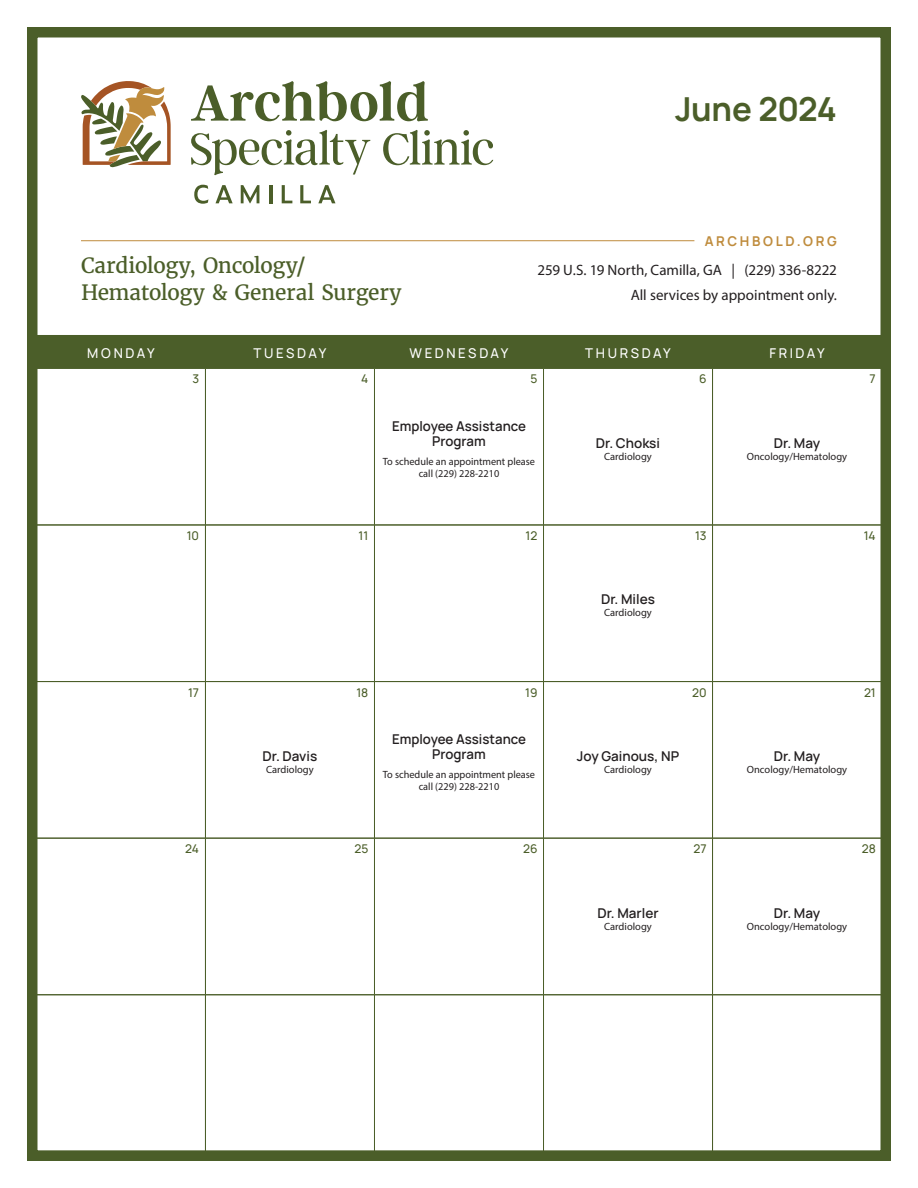
<style>
.page{position:relative;width:918px;height:1188px;background:#fff}
.page>*{position:absolute;margin:0;border:0;box-sizing:border-box;transform-origin:0 0}
.t1{font:700 33px "Manrope";letter-spacing:-.015em;color:#4b5e29}
.Specialties{font:21px/27px "Merriweather";letter-spacing:-.015em;color:#4b5e29}
.Address{font:15px "Myriad Pro";color:#231f20}
.Copy{font:600 13.5px/15px "Manrope";color:#231f20;text-align:center}
.t2{font:500 13.5px "Manrope";letter-spacing:.195em;color:#fff}
.t3{font:700 13.5px "Manrope";letter-spacing:.2em;color:#bf8c3d}
.t4{font:500 12px "Manrope";color:#4b5e29}
.Copy-2{font:10.5px/12px "Myriad Pro";color:#231f20;text-align:center}
</style>
<div class="page">
<div style="left:38px;top:335px;width:842px;height:33px;background:#4b5e29"></div>
<div style="left:27px;top:27px;width:864px;height:1134px;border:10px solid #4b5e29"></div>
<hr style="left:81px;top:240px;width:613px;height:1px;background:#bf8c3d">
<svg style="left:191px;top:81px;width:237px;height:40px"></svg>
<svg style="left:81px;top:81px;width:90px;height:86px"></svg>
<svg style="left:191px;top:130px;width:179px;height:45px"></svg>
<svg style="left:383px;top:130px;width:110px;height:35px"></svg>
<svg style="left:194px;top:185px;width:14px;height:19px"></svg>
<svg style="left:216px;top:185px;width:17px;height:18px"></svg>
<svg style="left:241px;top:185px;width:18px;height:18px"></svg>
<hr style="left:269px;top:185px;width:3px;height:18px;background:#4b5e29">
<svg style="left:282px;top:185px;width:10px;height:18px"></svg>
<svg style="left:300px;top:185px;width:11px;height:18px"></svg>
<svg style="left:318px;top:185px;width:17px;height:18px"></svg>
<hr style="left:36px;top:369px;width:1px;height:156px;background:#4b5e29">
<hr style="left:36px;top:525px;width:1px;height:156px;background:#4b5e29">
<hr style="left:36px;top:682px;width:1px;height:156px;background:#4b5e29">
<hr style="left:36px;top:839px;width:1px;height:155px;background:#4b5e29">
<hr style="left:36px;top:995px;width:1px;height:156px;background:#4b5e29">
<hr style="left:36px;top:368px;width:169px;height:1px;background:#4b5e29">
<hr style="left:205px;top:368px;width:169px;height:1px;background:#4b5e29">
<hr style="left:374px;top:368px;width:170px;height:1px;background:#4b5e29">
<hr style="left:544px;top:368px;width:169px;height:1px;background:#4b5e29">
<hr style="left:713px;top:368px;width:169px;height:1px;background:#4b5e29">
<hr style="left:205px;top:369px;width:1px;height:156px;background:#4b5e29">
<hr style="left:374px;top:369px;width:1px;height:156px;background:#4b5e29">
<hr style="left:543px;top:369px;width:1px;height:156px;background:#4b5e29">
<hr style="left:712px;top:369px;width:1px;height:156px;background:#4b5e29">
<hr style="left:881px;top:369px;width:1px;height:156px;background:#4b5e29">
<hr style="left:205px;top:525px;width:1px;height:156px;background:#4b5e29">
<hr style="left:374px;top:525px;width:1px;height:156px;background:#4b5e29">
<hr style="left:543px;top:525px;width:1px;height:156px;background:#4b5e29">
<hr style="left:712px;top:525px;width:1px;height:156px;background:#4b5e29">
<hr style="left:881px;top:525px;width:1px;height:156px;background:#4b5e29">
<hr style="left:205px;top:682px;width:1px;height:156px;background:#4b5e29">
<hr style="left:374px;top:682px;width:1px;height:156px;background:#4b5e29">
<hr style="left:543px;top:682px;width:1px;height:156px;background:#4b5e29">
<hr style="left:712px;top:682px;width:1px;height:156px;background:#4b5e29">
<hr style="left:881px;top:682px;width:1px;height:156px;background:#4b5e29">
<hr style="left:205px;top:839px;width:1px;height:155px;background:#4b5e29">
<hr style="left:374px;top:839px;width:1px;height:155px;background:#4b5e29">
<hr style="left:543px;top:839px;width:1px;height:155px;background:#4b5e29">
<hr style="left:712px;top:839px;width:1px;height:155px;background:#4b5e29">
<hr style="left:881px;top:839px;width:1px;height:155px;background:#4b5e29">
<hr style="left:205px;top:995px;width:1px;height:156px;background:#4b5e29">
<hr style="left:374px;top:995px;width:1px;height:156px;background:#4b5e29">
<hr style="left:543px;top:995px;width:1px;height:156px;background:#4b5e29">
<hr style="left:712px;top:995px;width:1px;height:156px;background:#4b5e29">
<hr style="left:881px;top:995px;width:1px;height:156px;background:#4b5e29">
<hr style="left:36px;top:525px;width:169px;height:1px;background:#4b5e29">
<hr style="left:205px;top:525px;width:169px;height:1px;background:#4b5e29">
<hr style="left:374px;top:525px;width:170px;height:1px;background:#4b5e29">
<hr style="left:544px;top:525px;width:169px;height:1px;background:#4b5e29">
<hr style="left:713px;top:525px;width:169px;height:1px;background:#4b5e29">
<hr style="left:36px;top:681px;width:169px;height:1px;background:#4b5e29">
<hr style="left:205px;top:681px;width:169px;height:1px;background:#4b5e29">
<hr style="left:374px;top:681px;width:170px;height:1px;background:#4b5e29">
<hr style="left:544px;top:681px;width:169px;height:1px;background:#4b5e29">
<hr style="left:713px;top:681px;width:169px;height:1px;background:#4b5e29">
<hr style="left:36px;top:838px;width:169px;height:1px;background:#4b5e29">
<hr style="left:205px;top:838px;width:169px;height:1px;background:#4b5e29">
<hr style="left:374px;top:838px;width:170px;height:1px;background:#4b5e29">
<hr style="left:544px;top:838px;width:169px;height:1px;background:#4b5e29">
<hr style="left:713px;top:838px;width:169px;height:1px;background:#4b5e29">
<hr style="left:36px;top:994px;width:169px;height:1px;background:#4b5e29">
<hr style="left:205px;top:994px;width:169px;height:1px;background:#4b5e29">
<hr style="left:374px;top:994px;width:170px;height:1px;background:#4b5e29">
<hr style="left:544px;top:994px;width:169px;height:1px;background:#4b5e29">
<hr style="left:713px;top:994px;width:169px;height:1px;background:#4b5e29">
<hr style="left:36px;top:1151px;width:169px;height:1px;background:#4b5e29">
<hr style="left:205px;top:1151px;width:169px;height:1px;background:#4b5e29">
<hr style="left:374px;top:1151px;width:170px;height:1px;background:#4b5e29">
<hr style="left:544px;top:1151px;width:169px;height:1px;background:#4b5e29">
<hr style="left:713px;top:1151px;width:169px;height:1px;background:#4b5e29">
<h1 class="t1" style="left:675px;top:85px;width:163px">June 2024</h1>
<p class="Specialties" style="left:81px;top:252px;width:322px">Cardiology, Oncology/<br>Hematology &amp; General Surgery</p>
<p class="t3" style="left:705px;top:231px;width:134px">ARCHBOLD.ORG</p>
<p class="Address" style="left:538px;top:261px;width:301px">259 U.S. 19 North, Camilla, GA | (229) 336-8222</p>
<p class="Address" style="left:631px;top:285px;width:208px">All services by appointment only.</p>
<p class="t2" style="left:87px;top:343px;width:69px">MONDAY</p>
<p class="t2" style="left:254px;top:343px;width:74px">TUESDAY</p>
<p class="t2" style="left:410px;top:343px;width:100px">WEDNESDAY</p>
<p class="t2" style="left:585px;top:343px;width:87px">THURSDAY</p>
<p class="t2" style="left:769px;top:343px;width:57px">FRIDAY</p>
<p class="t4" style="left:192px;top:371px;width:8px">3</p>
<p class="t4" style="left:361px;top:371px;width:9px">4</p>
<p class="t4" style="left:531px;top:371px;width:8px">5</p>
<p class="t4" style="left:699px;top:371px;width:9px">6</p>
<p class="t4" style="left:870px;top:371px;width:8px">7</p>
<p class="Copy" style="left:392px;top:418px;width:135px">Employee Assistance<br>Program</p>
<p class="Copy-2" style="left:383px;top:455px;width:154px">To schedule an appointment please call (229) 228-2210</p>
<p class="Copy" style="left:596px;top:435px;width:66px">Dr. Choksi</p>
<p class="Copy-2" style="left:604px;top:450px;width:49px">Cardiology</p>
<p class="Copy" style="left:774px;top:435px;width:48px">Dr. May</p>
<p class="Copy-2" style="left:747px;top:450px;width:102px">Oncology/Hematology</p>
<p class="t4" style="left:187px;top:527px;width:14px">10</p>
<p class="t4" style="left:359px;top:527px;width:11px">11</p>
<p class="t4" style="left:526px;top:527px;width:13px">12</p>
<p class="t4" style="left:695px;top:527px;width:13px">13</p>
<p class="t4" style="left:864px;top:527px;width:14px">14</p>
<p class="Copy" style="left:601px;top:591px;width:55px">Dr. Miles</p>
<p class="Copy-2" style="left:604px;top:607px;width:49px">Cardiology</p>
<p class="t4" style="left:188px;top:684px;width:13px">17</p>
<p class="t4" style="left:356px;top:684px;width:13px">18</p>
<p class="t4" style="left:525px;top:684px;width:14px">19</p>
<p class="t4" style="left:692px;top:684px;width:16px">20</p>
<p class="t4" style="left:864px;top:684px;width:13px">21</p>
<p class="Copy" style="left:263px;top:748px;width:56px">Dr. Davis</p>
<p class="Copy-2" style="left:266px;top:763px;width:49px">Cardiology</p>
<p class="Copy" style="left:392px;top:731px;width:135px">Employee Assistance<br>Program</p>
<p class="Copy-2" style="left:383px;top:768px;width:154px">To schedule an appointment please call (229) 228-2210</p>
<p class="Copy" style="left:577px;top:748px;width:104px">Joy Gainous, NP</p>
<p class="Copy-2" style="left:604px;top:763px;width:49px">Cardiology</p>
<p class="Copy" style="left:774px;top:748px;width:48px">Dr. May</p>
<p class="Copy-2" style="left:747px;top:763px;width:102px">Oncology/Hematology</p>
<p class="t4" style="left:185px;top:841px;width:15px">24</p>
<p class="t4" style="left:354px;top:841px;width:15px">25</p>
<p class="t4" style="left:523px;top:841px;width:16px">26</p>
<p class="t4" style="left:694px;top:841px;width:15px">27</p>
<p class="t4" style="left:862px;top:841px;width:16px">28</p>
<p class="Copy" style="left:597px;top:905px;width:63px">Dr. Marler</p>
<p class="Copy-2" style="left:604px;top:920px;width:49px">Cardiology</p>
<p class="Copy" style="left:774px;top:905px;width:48px">Dr. May</p>
<p class="Copy-2" style="left:747px;top:920px;width:102px">Oncology/Hematology</p>
</div>
